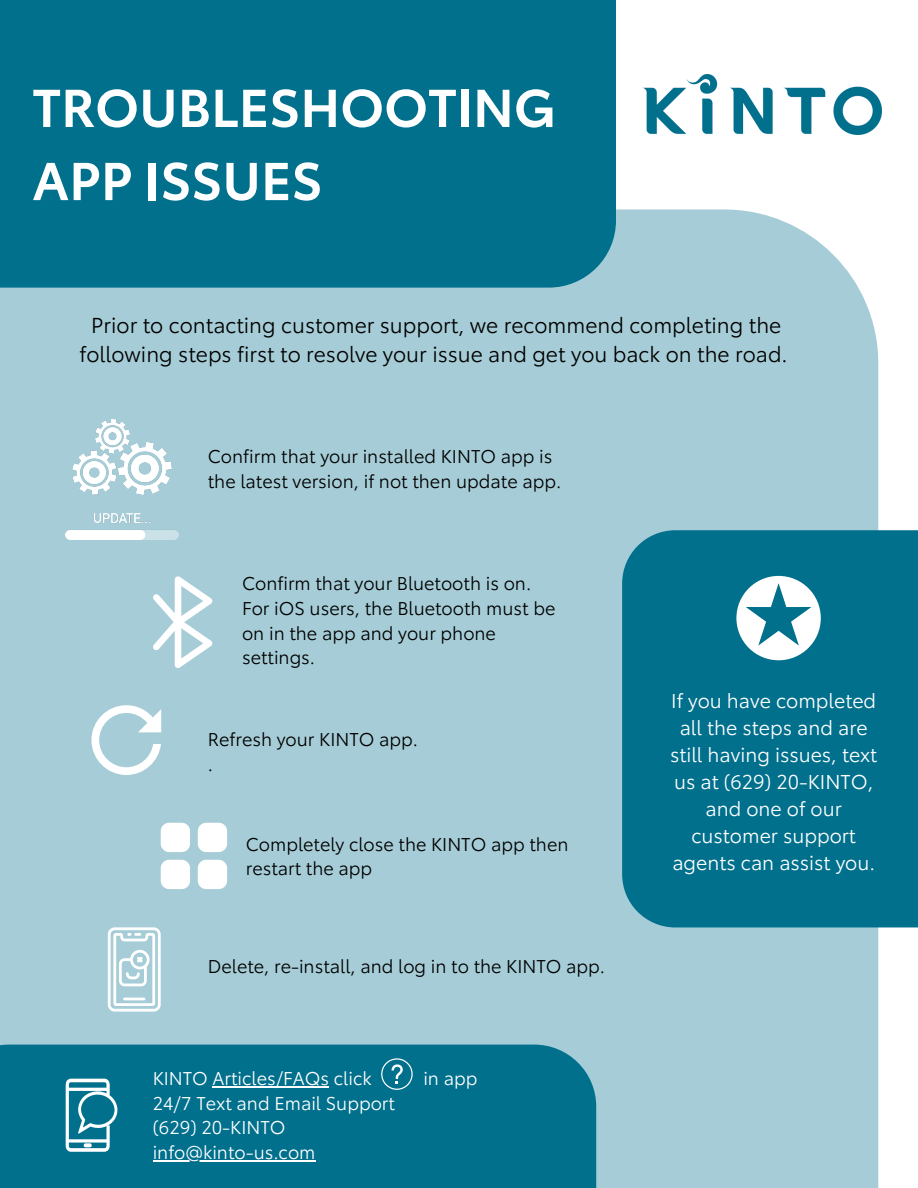
<style>
.page{position:relative;width:918px;height:1188px;background:#fff}
.page>*{position:absolute;margin:0;border:0;box-sizing:border-box;transform-origin:0 0}
.t1{font:600 52.5px/73.2px "Toyota Type";color:#fff}
.t2{font:21px/29.2px "Toyota Type";color:#000;text-align:center}
.t3{font:19.5px/27px "Toyota Type";color:#fff;text-align:center}
.t4{font:18px/24.8px "Toyota Type";color:#000}
.t5{font:18px "Toyota Type";color:#fff}
</style>
<div class="page">
<div style="left:0;top:210px;width:878px;height:978px;background:#a6cdd7"></div>
<div style="left:0;top:0;width:616px;height:288px;background:#00708d"></div>
<img style="left:642px;top:74px;width:240px;height:61px">
<div style="left:0;top:1045px;width:596px;height:143px;background:#00708d"></div>
<svg style="left:66px;top:1079px;width:51px;height:73px"></svg>
<svg style="left:381px;top:1058px;width:32px;height:32px"></svg>
<div style="left:622px;top:530px;width:296px;height:397px;background:#00708d"></div>
<svg style="left:736px;top:576px;width:85px;height:84px"></svg>
<img style="left:66px;top:420px;width:112px;height:120px">
<svg style="left:153px;top:576px;width:59px;height:92px"></svg>
<svg style="left:91px;top:705px;width:70px;height:70px"></svg>
<svg style="left:161px;top:823px;width:29px;height:29px"></svg>
<svg style="left:198px;top:823px;width:29px;height:29px"></svg>
<svg style="left:161px;top:860px;width:29px;height:29px"></svg>
<svg style="left:198px;top:860px;width:29px;height:29px"></svg>
<svg style="left:108px;top:927px;width:53px;height:85px"></svg>
<hr style="left:213px;top:1086px;width:116px;height:1px;background:#fff">
<hr style="left:153px;top:1160px;width:162px;height:1px;background:#fff">
<p class="t1" style="left:32px;top:67px;width:525px">TROUBLESHOOTING<br>APP ISSUES</p>
<p class="t2" style="left:80px;top:309px;width:710px">Prior to contacting customer support, we recommend completing the following steps first to resolve your issue and get you back on the road.</p>
<p class="t4" style="left:208px;top:443px;width:355px">Confirm that your installed KINTO app is the latest version, if not then update app.</p>
<p class="t4" style="left:242px;top:570px;width:291px">Confirm that your Bluetooth is on.</p>
<p class="t4" style="left:242px;top:594px;width:315px">For iOS users, the Bluetooth must be on in the app and your phone settings.</p>
<p class="t4" style="left:208px;top:726px;width:212px">Refresh your KINTO app.</p>
<p class="t4" style="left:208px;top:750px;width:7px">.</p>
<p class="t4" style="left:246px;top:830px;width:324px">Completely close the KINTO app then restart the app</p>
<p class="t4" style="left:208px;top:952px;width:399px">Delete, re-install, and log in to the KINTO app.</p>
<p class="t5" style="left:153px;top:1064px;width:220px">KINTO Articles/FAQs click</p>
<p class="t5" style="left:423px;top:1064px;width:56px">in app</p>
<p class="t5" style="left:153px;top:1089px;width:244px">24/7 Text and Email Support</p>
<p class="t5" style="left:153px;top:1113px;width:134px">(629) 20-KINTO</p>
<p class="t5" style="left:153px;top:1138px;width:164px">info@kinto-us.com</p>
<p class="t3" style="left:670px;top:685px;width:209px">If you have completed all the steps and are still having issues, text us at (629) 20-KINTO, and one of our customer support agents can assist you.</p>
</div>
